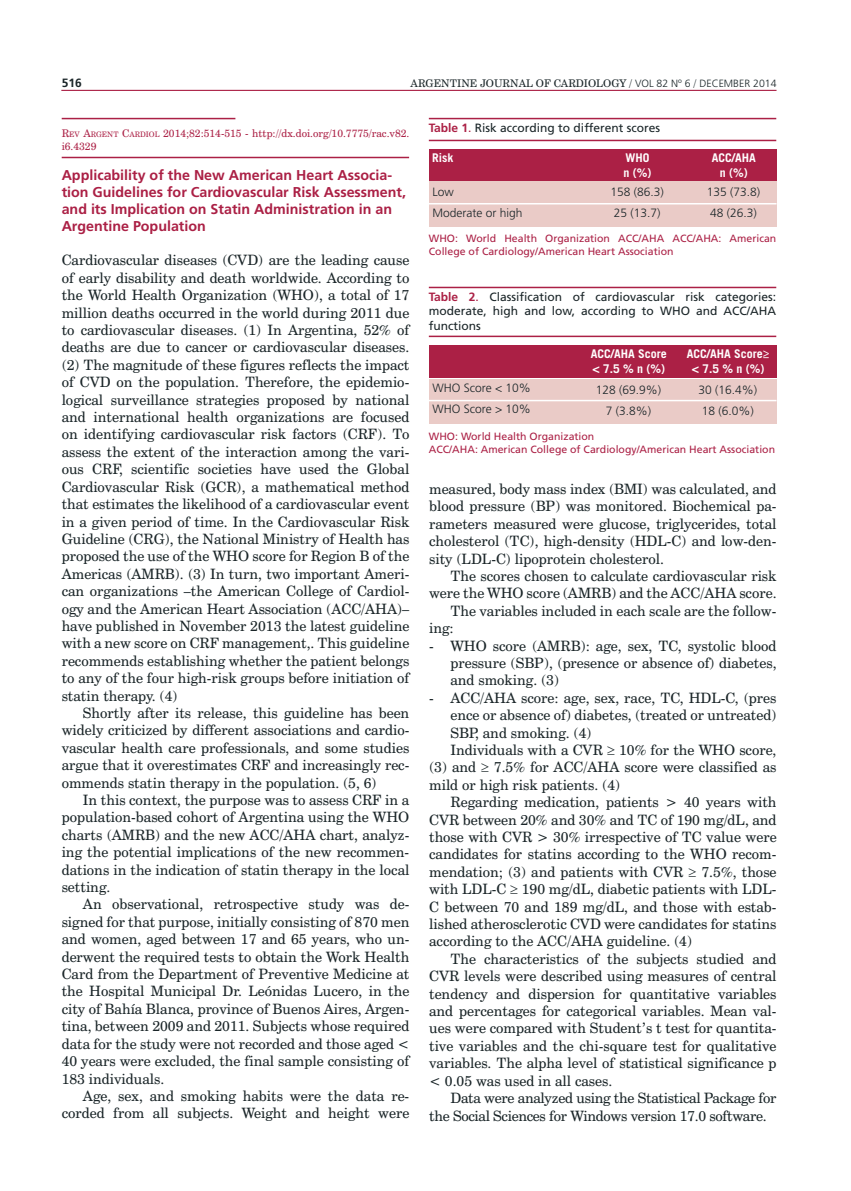
<style>
.page{position:relative;width:851px;height:1191px;background:#fff}
.page>*{position:absolute;margin:0;border:0;box-sizing:border-box;transform-origin:0 0}
.t1{font:14.25px/17.4px "Century Schoolbook BT";color:#1a2528;text-align:justify}
.t2{font:700 14.25px/17.1px "Frutiger LT Std";color:#ab2045}
.t3{font:14.25px "Century Schoolbook BT";letter-spacing:-.02em;color:#1a2528}
.t4{font:12px/14.4px "Frutiger LT Std";color:#1a2528;text-align:justify}
.t5{font:300 12px/21px "Frutiger LT Std";color:#1a2528}
.t6{font:700 12px/14.4px "Trade Gothic LT Std";color:#fff;text-align:center}
.t7{font:700 12px "Frutiger LT Std";color:#1a2528}
.t8{font:10.5px/12.6px "Frutiger LT Std";color:#ab2045}
.t9{font:10.5px/12.6px "Century Schoolbook BT";color:#ab2045}
.t10{font:10.5px "Century Schoolbook BT";color:#1a2528}
.t11{font:300 10.5px "Frutiger LT Std";color:#1a2528}
.s1{font-family:"Frutiger LT Std";font-weight:300}
.s2{font-size:7.5px}
.s3{font-weight:700;color:#ab2045}
.s4{color:#ab2045}
</style>
<div class="page">
<hr style="left:61px;top:90px;width:715px;height:1px;background:#ab2045">
<hr style="left:429px;top:118px;width:347px;height:1px;background:#ab2045">
<hr style="left:429px;top:287px;width:347px;height:1px;background:#ab2045">
<hr style="left:429px;top:140px;width:347px;height:1px;background:#ab2045">
<hr style="left:429px;top:336px;width:347px;height:1px;background:#ab2045">
<div style="left:429px;top:149px;width:347px;height:33px;background:#ab2045"></div>
<div style="left:429px;top:345px;width:347px;height:33px;background:#ab2045"></div>
<div style="left:429px;top:182px;width:347px;height:45px;background:#eacbc7"></div>
<div style="left:429px;top:379px;width:347px;height:45px;background:#eacbc7"></div>
<hr style="left:427px;top:203px;width:349px;height:1px;background:#fff">
<hr style="left:427px;top:400px;width:349px;height:1px;background:#fff">
<hr style="left:62px;top:157px;width:347px;height:1px;background:#ab2045">
<hr style="left:62px;top:118px;width:173px;height:1px;background:#ab2045">
<p class="t7" style="left:62px;top:75px;width:22px">516</p>
<p class="t10" style="left:410px;top:77px;width:303px">ARGENTINE JOURNAL OF CARDIOLOGY / <span class="s1">VOL 82 Nº 6</span> / <span class="s1">DECEM</span></p>
<p class="t11" style="left:733px;top:77px;width:45px">BER 2014</p>
<p class="t9" style="left:62px;top:127px;width:349px">R<span class="s2">EV</span> A<span class="s2">RGENT</span> C<span class="s2">ARDIOL</span> 2014;82:514-515 - http://dx.doi.org/10.7775/rac.v82. i6.4329</p>
<p class="t2" style="left:62px;top:166px;width:346px">Applicability of the New American Heart Associa&shy;tion Guidelines for Cardiovascular Risk Assessment, and its Implication on Statin Administration in an Argentine Population</p>
<p class="t1" style="left:62px;top:251px;width:349px">Cardiovascular diseases (CVD) are the leading cause of early disability and death worldwide. According to the World Health Organization (WHO), a total of 17 million deaths occurred in the world during 2011 due to cardiovascular diseases. (1) In Argentina, 52% of deaths are due to cancer or cardiovascular diseases. (2) The magnitude of these figures reflects the impact of CVD on the population. Therefore, the epidemio&shy;logical surveillance strategies proposed by national and international health organizations are focused on identifying cardiovascular risk factors (CRF). To assess the extent of the interaction among the vari&shy;ous CRF, scientific societies have used the Global Cardiovascular Risk (GCR), a mathematical method that estimates the likelihood of a cardiovascular event in a given period of time. In the Cardiovascular Risk Guideline (CRG), the National Ministry of Health has proposed the use of the WHO score for Region B of the Americas (AMRB). (3) In turn, two important Ameri&shy;can organizations –the American College of Cardiol&shy;ogy and the American Heart Association (ACC/AHA)– have published in November 2013 the latest guideline with a new score on CRF management,. This guideline recommends establishing whether the patient belongs to any of the four high-risk groups before initiation of statin therapy. (4)</p>
<p class="t1" style="left:62px;top:704px;width:349px;text-indent:21px">Shortly after its release, this guideline has been widely criticized by different associations and cardio&shy;vascular health care professionals, and some studies argue that it overestimates CRF and increasingly rec&shy;ommends statin therapy in the population. (5, 6)</p>
<p class="t1" style="left:62px;top:791px;width:349px;text-indent:21px">In this context, the purpose was to assess CRF in a population-based cohort of Argentina using the WHO charts (AMRB) and the new ACC/AHA chart, analyz&shy;ing the potential implications of the new recommen&shy;dations in the indication of statin therapy in the local setting.</p>
<p class="t1" style="left:62px;top:895px;width:349px;text-indent:21px">An observational, retrospective study was de&shy;signed for that purpose, initially consisting of 870 men and women, aged between 17 and 65 years, who un&shy;derwent the required tests to obtain the Work Health Card from the Department of Preventive Medicine at the Hospital Municipal Dr. Leónidas Lucero, in the city of Bahía Blanca, province of Buenos Aires, Argen&shy;tina, between 2009 and 2011. Subjects whose required data for the study were not recorded and those aged &lt; 40 years were excluded, the final sample consisting of 183 individuals.</p>
<p class="t1" style="left:62px;top:1087px;width:349px;text-align:right">Age, sex, and smoking habits were the data re&shy;corded from all subjects. Weight and height were</p>
<p class="t4" style="left:429px;top:121px;width:233px"><span class="s3">Table 1</span><span class="s4">.</span> Risk according to different scores</p>
<p class="t6" style="left:432px;top:151px;width:23px">Risk</p>
<p class="t6" style="left:711px;top:151px;width:46px">ACC/AHA n (%)</p>
<p class="t6" style="left:623px;top:151px;width:29px;text-align:left">WHO n (%)</p>
<p class="t5" style="left:432px;top:182px;width:92px">Low<br>Moderate or high</p>
<p class="t5" style="left:610px;top:182px;width:55px">158 (86.3)<br>25 (13.7)</p>
<p class="t5" style="left:706px;top:182px;width:55px">135 (73.8)<br>48 (26.3)</p>
<p class="t8" style="left:429px;top:232px;width:349px">WHO: World Health Organization ACC/AHA ACC/AHA: American<br>College of Cardiology/American Heart Association</p>
<p class="t4" style="left:429px;top:289px;width:349px"><span class="s3">Table 2</span><span class="s4">.</span> Classification of cardiovascular risk categories: moderate, high and low, according to WHO and ACC/AHA functions</p>
<p class="t6" style="left:590px;top:346px;width:78px;text-align:left">ACC/AHA Score &lt; 7.5 % n (%)</p>
<p class="t6" style="left:686px;top:346px;width:84px">ACC/AHA Score≥ &lt; 7.5 % n (%)</p>
<p class="t5" style="left:432px;top:378px;width:100px">WHO Score &lt; 10%<br>WHO Score &gt; 10%</p>
<p class="t8" style="left:429px;top:430px;width:347px">WHO: World Health Organization<br>ACC/AHA: American College of Cardiology/American Heart Association</p>
<p class="t5" style="left:595px;top:379px;width:67px;text-align:center">128 (69.9%)<br>7 (3.8%)</p>
<p class="t5" style="left:698px;top:379px;width:60px">30 (16.4%)<br>18 (6.0%)</p>
<p class="t1" style="left:429px;top:480px;width:349px">measured, body mass index (BMI) was calculated, and blood pressure (BP) was monitored. Biochemical pa&shy;rameters measured were glucose, triglycerides, total cholesterol (TC), high-density (HDL-C) and low-den&shy;sity (LDL-C) lipoprotein cholesterol.</p>
<p class="t1" style="left:450px;top:567px;width:327px">The scores chosen to calculate cardiovascular risk</p>
<p class="t1" style="left:429px;top:584px;width:349px">were the WHO score (AMRB) and the ACC/AHA score.</p>
<p class="t1" style="left:450px;top:602px;width:327px">The variables included in each scale are the follow-</p>
<p class="t1" style="left:429px;top:619px;width:26px">ing:</p>
<p class="t1" style="left:450px;top:636px;width:327px;text-indent:-21px">- WHO score (AMRB): age, sex, TC, systolic blood pressure (SBP), (presence or absence of) diabetes, and smoking. (3)</p>
<p class="t1" style="left:429px;top:689px;width:349px">- ACC/AHA score: age, sex, race, TC, HDL-C, (pres</p>
<p class="t1" style="left:450px;top:706px;width:327px">ence or absence of) diabetes, (treated or untreated)</p>
<p class="t1" style="left:450px;top:723px;width:143px">SBP, and smoking. (4)</p>
<p class="t1" style="left:450px;top:741px;width:327px">Individuals with a CVR ≥ 10% for the WHO score,</p>
<p class="t1" style="left:429px;top:758px;width:349px">(3) and ≥ 7.5% for ACC/AHA score were classified as</p>
<p class="t1" style="left:429px;top:776px;width:192px">mild or high risk patients. (4)</p>
<p class="t1" style="left:450px;top:793px;width:327px">Regarding medication, patients &gt; 40 years with</p>
<p class="t1" style="left:429px;top:810px;width:349px">CVR between 20% and 30% and TC of 190 mg/dL, and</p>
<p class="t1" style="left:429px;top:828px;width:349px">those with CVR &gt; 30% irrespective of TC value were</p>
<p class="t1" style="left:429px;top:845px;width:349px">candidates for statins according to the WHO recom-</p>
<p class="t1" style="left:429px;top:863px;width:349px">mendation; (3) and patients with CVR ≥ 7.5%, those</p>
<p class="t1" style="left:429px;top:880px;width:349px">with LDL-C ≥ 190 mg/dL, diabetic patients with LDL-</p>
<p class="t1" style="left:429px;top:897px;width:349px">C between 70 and 189 mg/dL, and those with estab-</p>
<p class="t1" style="left:429px;top:915px;width:349px">lished atherosclerotic CVD were candidates for statins</p>
<p class="t1" style="left:429px;top:932px;width:264px">according to the ACC/AHA guideline. (4)</p>
<p class="t1" style="left:450px;top:950px;width:327px">The characteristics of the subjects studied and</p>
<p class="t1" style="left:429px;top:967px;width:349px">CVR levels were described using measures of central</p>
<p class="t1" style="left:429px;top:984px;width:349px">tendency and dispersion for quantitative variables</p>
<p class="t1" style="left:429px;top:1002px;width:349px">and percentages for categorical variables. Mean val-</p>
<p class="t1" style="left:429px;top:1019px;width:349px">ues were compared with Student’s t test for quantita-</p>
<p class="t1" style="left:429px;top:1037px;width:349px">tive variables and the chi-square test for qualitative</p>
<p class="t1" style="left:429px;top:1054px;width:349px">variables. The alpha level of statistical significance p</p>
<p class="t1" style="left:429px;top:1071px;width:185px">&lt; 0.05 was used in all cases.</p>
<p class="t3" style="left:450px;top:1089px;width:327px">Data were analyzed using the Statistical Package for</p>
<p class="t3" style="left:429px;top:1106px;width:339px">the Social Sciences for Windows version 17.0 software.</p>
</div>
